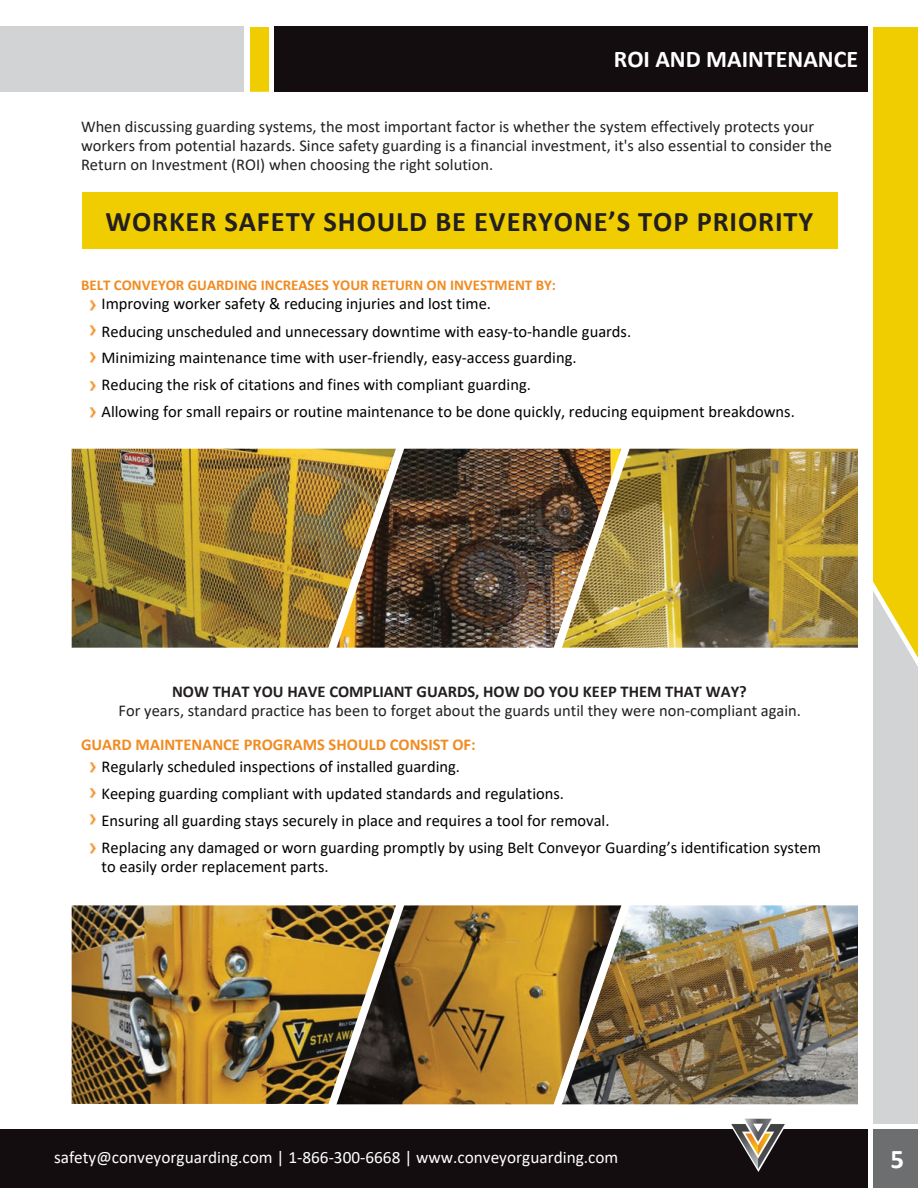
<style>
.page{position:relative;width:918px;height:1188px;background:#fff}
.page>*{position:absolute;margin:0;border:0;box-sizing:border-box;transform-origin:0 0}
.t1{font:700 28.5px "Calibri";letter-spacing:.03em;color:#231f20}
.t2{font:700 27px "Calibri";color:#fff}
.t3{font:700 24px "Calibri";color:#fff}
.t4{font:17.25px "Calibri";color:#fff}
.t5{font:16.5px/19.2px "Calibri";color:#000}
.t6{font:16.5px/19.2px "Calibri";color:#231f20;text-align:center}
.t7{font:700 16.5px "Calibri";color:#f18b21}
.t8{font:700 15px "Calibri";color:#f18b21}
.s1{font-weight:700}
</style>
<div class="page">
<div style="left:82px;top:192px;width:756px;height:57px;background:#f0cd00"></div>
<div style="left:270px;top:27px;width:600px;height:65px;background:#130d0f"></div>
<div style="left:0;top:1129px;width:870px;height:59px;background:#130d0f"></div>
<div style="left:873px;top:1129px;width:45px;height:59px;background:#6d6e70"></div>
<div style="left:245px;top:27px;width:25px;height:65px;background:#f0cd00"></div>
<div style="left:0;top:27px;width:245px;height:65px;background:#d1d3d4"></div>
<div style="left:269px;top:4px;width:5px;height:97px;background:#fff"></div>
<hr style="left:245px;top:0;width:4px;height:97px;background:#fff">
<svg style="left:873px;top:27px;width:45px;height:1097px;background:#e2d062"></svg>
<div style="left:868px;top:17px;width:5px;height:1171px;background:#fff"></div>
<img style="left:72px;top:449px;width:253px;height:199px">
<img style="left:72px;top:905px;width:253px;height:199px">
<img style="left:634px;top:449px;width:224px;height:199px">
<img style="left:634px;top:905px;width:224px;height:199px">
<img style="left:408px;top:449px;width:143px;height:199px">
<img style="left:408px;top:905px;width:143px;height:199px">
<img style="left:325px;top:448px;width:83px;height:200px">
<svg style="left:325px;top:905px;width:83px;height:200px;background:#685635"></svg>
<img style="left:551px;top:448px;width:83px;height:200px">
<img style="left:551px;top:905px;width:83px;height:200px">
<img style="left:731px;top:1118px;width:54px;height:54px">
<svg style="left:89px;top:300px;width:7px;height:11px"></svg>
<svg style="left:89px;top:352px;width:7px;height:11px"></svg>
<svg style="left:89px;top:325px;width:7px;height:11px"></svg>
<img style="left:89px;top:381px;width:7px;height:10px">
<svg style="left:89px;top:407px;width:7px;height:11px"></svg>
<img style="left:89px;top:762px;width:7px;height:11px">
<img style="left:89px;top:814px;width:7px;height:11px">
<img style="left:89px;top:788px;width:7px;height:10px">
<img style="left:89px;top:843px;width:7px;height:11px">
<p class="t3" style="left:614px;top:49px;width:246px">ROI AND MAINTENANCE</p>
<h4 class="t6" style="left:81px;top:118px;width:753px;text-align:left">When discussing guarding systems, the most important factor is whether the system effectively protects your workers from potential hazards. Since safety guarding is a financial investment, it's also essential to consider the<br>Return on Investment (ROI) when choosing the right solution.</h4>
<h4 class="t1" style="left:105px;top:210px;width:709px">WORKER SAFETY SHOULD BE EVERYONE’S TOP PRIORITY</h4>
<h4 class="t8" style="left:81px;top:279px;width:477px">BELT CONVEYOR GUARDING INCREASES YOUR RETURN ON INVESTMENT BY:</h4>
<p class="t5" style="left:102px;top:323px;width:531px">Reducing unscheduled and unnecessary downtime with easy-to-handle guards.</p>
<p class="t5" style="left:102px;top:350px;width:477px">Minimizing maintenance time with user-friendly, easy-access guarding.</p>
<p class="t5" style="left:102px;top:296px;width:391px">Improving worker safety &amp; reducing injuries and lost time.</p>
<h4 class="t5" style="left:102px;top:377px;width:431px">Reducing the risk of citations and fines with compliant guarding.</h4>
<h3 class="t5" style="left:102px;top:404px;width:695px">Allowing for small repairs or routine maintenance to be done quickly, reducing equipment breakdowns.</h3>
<h4 class="t6" style="left:119px;top:683px;width:684px"><span class="s1">NOW THAT YOU HAVE COMPLIANT GUARDS, HOW DO YOU KEEP THEM THAT WAY?<br></span>For years, standard practice has been to forget about the guards until they were non-compliant again.</h4>
<h4 class="t7" style="left:81px;top:738px;width:396px">GUARD MAINTENANCE PROGRAMS SHOULD CONSIST OF:</h4>
<p class="t5" style="left:102px;top:758px;width:360px">Regularly scheduled inspections of installed guarding.</p>
<p class="t5" style="left:102px;top:786px;width:464px">Keeping guarding compliant with updated standards and regulations.</p>
<h4 class="t5" style="left:102px;top:812px;width:510px">Ensuring all guarding stays securely in place and requires a tool for removal.</h4>
<h4 class="t5" style="left:102px;top:839px;width:721px">Replacing any damaged or worn guarding promptly by using Belt Conveyor Guarding’s identification system to easily order replacement parts.</h4>
<p class="t4" style="left:54px;top:1150px;width:566px">safety@conveyorguarding.com | 1-866-300-6668 | www.conveyorguarding.com</p>
<p class="t2" style="left:890px;top:1148px;width:15px">5</p>
</div>
